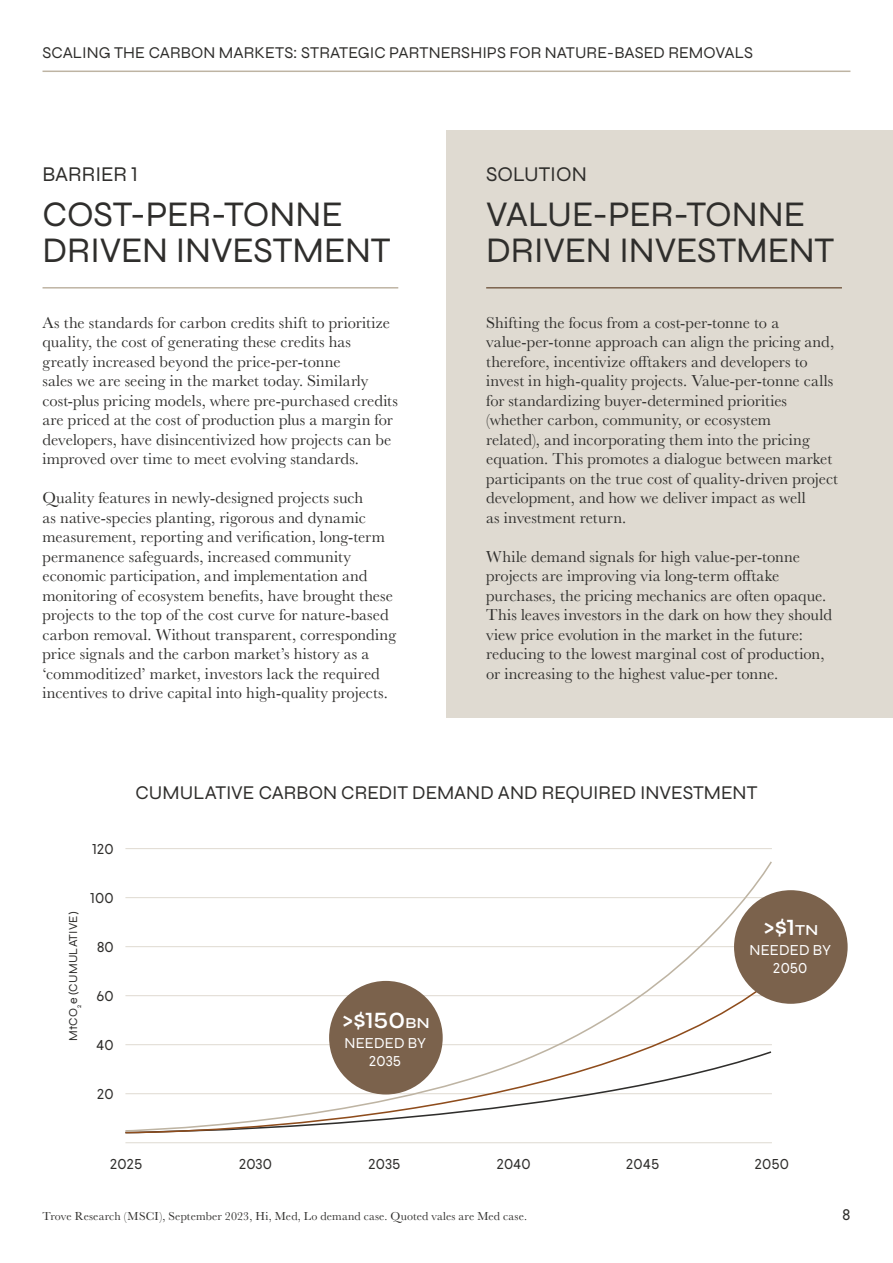
<style>
.page{position:relative;width:893px;height:1263px;background:#fff}
.page>*{position:absolute;margin:0;border:0;box-sizing:border-box;transform-origin:0 0}
.t1{font:36px/36px "Syne";letter-spacing:-.005em;color:#2f2e2c}
.t2{font:23.4px "Syne";color:#fff}
.t3{font:21px "Syne";color:#2f2e2c}
.t4{font:19.5px "Syne";color:#2f2e2c}
.t5{font:16.5px/19.5px "Baskerville";color:#2f2e2c}
.t6{font:16.5px "Syne";letter-spacing:.005em;color:#2f2e2c}
.t7{font:15.45px "Syne";letter-spacing:.005em;color:#2f2e2c}
.t8{font:15.3px/18px "Syne";color:#fff;text-align:center}
.t9{font:12.15px "Syne";letter-spacing:.015em;color:#2f2e2c}
.t10{font:12px "Baskerville";letter-spacing:.015em;color:#2f2e2c}
.s1{font-size:15.3px}
</style>
<div class="page">
<div style="left:446px;top:130px;width:447px;height:588px;background:#dfdad1"></div>
<hr style="left:43px;top:287px;width:355px;height:2px;background:#beb4a3">
<hr style="left:486px;top:287px;width:356px;height:2px;background:#7b624c">
<hr style="left:125px;top:848px;width:647px;height:1px;background:#dfdad1">
<hr style="left:125px;top:1142px;width:647px;height:1px;background:#dfdad1">
<svg style="left:125px;top:861px;width:647px;height:271px"></svg>
<div style="left:329px;top:981px;width:114px;height:113px;background:#7b624c;border-radius:50%"></div>
<div style="left:734px;top:890px;width:114px;height:114px;background:#7b624c;border-radius:50%"></div>
<hr style="left:43px;top:71px;width:807px;height:1px;background:#beb4a3">
<p class="t6" style="left:43px;top:42px;width:712px">SCALING THE CARBON MARKETS: STRATEGIC PARTNERSHIPS FOR NATURE-BASED REMOVALS</p>
<p class="t3" style="left:43px;top:161px;width:97px">BARRIER 1</p>
<h1 class="t1" style="left:43px;top:195px;width:350px">COST-PER-TONNE<br>DRIVEN INVESTMENT</h1>
<p class="t5" style="left:43px;top:313px;width:357px">As the standards for carbon credits shift to prioritize quality, the cost of generating these credits has greatly increased beyond the price-per-tonne<br>sales we are seeing in the market today. Similarly cost-plus pricing models, where pre-purchased credits are priced at the cost of production plus a margin for developers, have disincentivized how projects can be improved over time to meet evolving standards.</p>
<p class="t5" style="left:43px;top:488px;width:355px">Quality features in newly-designed projects such<br>as native-species planting, rigorous and dynamic measurement, reporting and verification, long-term permanence safeguards, increased community economic participation, and implementation and monitoring of ecosystem benefits, have brought these projects to the top of the cost curve for nature-based carbon removal. Without transparent, corresponding price signals and the carbon market’s history as a ‘commoditized’ market, investors lack the required incentives to drive capital into high-quality projects.</p>
<p class="t3" style="left:486px;top:161px;width:102px">SOLUTION</p>
<h1 class="t1" style="left:486px;top:195px;width:350px">VALUE-PER-TONNE<br>DRIVEN INVESTMENT</h1>
<p class="t5" style="left:486px;top:313px;width:353px">Shifting the focus from a cost-per-tonne to a value-per-tonne approach can align the pricing and, therefore, incentivize offtakers and developers to invest in high-quality projects. Value-per-tonne calls for standardizing buyer-determined priorities (whether carbon, community, or ecosystem<br>related), and incorporating them into the pricing equation. This promotes a dialogue between market participants on the true cost of quality-driven project development, and how we deliver impact as well<br>as investment return.</p>
<p class="t5" style="left:486px;top:547px;width:347px">While demand signals for high value-per-tonne projects are improving via long-term offtake purchases, the pricing mechanics are often opaque.<br>This leaves investors in the dark on how they should view price evolution in the market in the future: reducing to the lowest marginal cost of production, or increasing to the highest value-per tonne.</p>
<p class="t7" style="left:92px;top:839px;width:23px">120</p>
<p class="t9" style="left:66px;top:1041px;width:131px;rotate:-90deg">MtCO<sub>2</sub>e (CUMULATIVE)</p>
<p class="t7" style="left:90px;top:888px;width:25px">100</p>
<p class="t7" style="left:97px;top:937px;width:18px">80</p>
<p class="t7" style="left:97px;top:986px;width:18px">60</p>
<p class="t7" style="left:96px;top:1035px;width:19px">40</p>
<p class="t7" style="left:97px;top:1084px;width:18px">20</p>
<p class="t4" style="left:136px;top:780px;width:623px">CUMULATIVE CARBON CREDIT DEMAND AND REQUIRED INVESTMENT</p>
<h2 class="t2" style="left:341px;top:1006px;width:90px">&gt;$150<span class="s1">BN</span></h2>
<p class="t8" style="left:345px;top:1034px;width:83px">NEEDED BY<br>2035</p>
<h2 class="t2" style="left:762px;top:913px;width:57px">&gt;$1<span class="s1">TN</span></h2>
<p class="t8" style="left:749px;top:941px;width:83px">NEEDED BY<br>2050</p>
<p class="t7" style="left:110px;top:1154px;width:34px">2025</p>
<p class="t7" style="left:239px;top:1154px;width:34px">2030</p>
<p class="t7" style="left:368px;top:1154px;width:34px">2035</p>
<p class="t7" style="left:497px;top:1154px;width:35px">2040</p>
<p class="t7" style="left:626px;top:1154px;width:35px">2045</p>
<p class="t7" style="left:755px;top:1154px;width:35px">2050</p>
<p class="t10" style="left:43px;top:1209px;width:486px">Trove Research (MSCI), September 2023, Hi, Med, Lo demand case. Quoted vales are Med case.</p>
<p class="t6" style="left:843px;top:1205px;width:9px">8</p>
</div>
